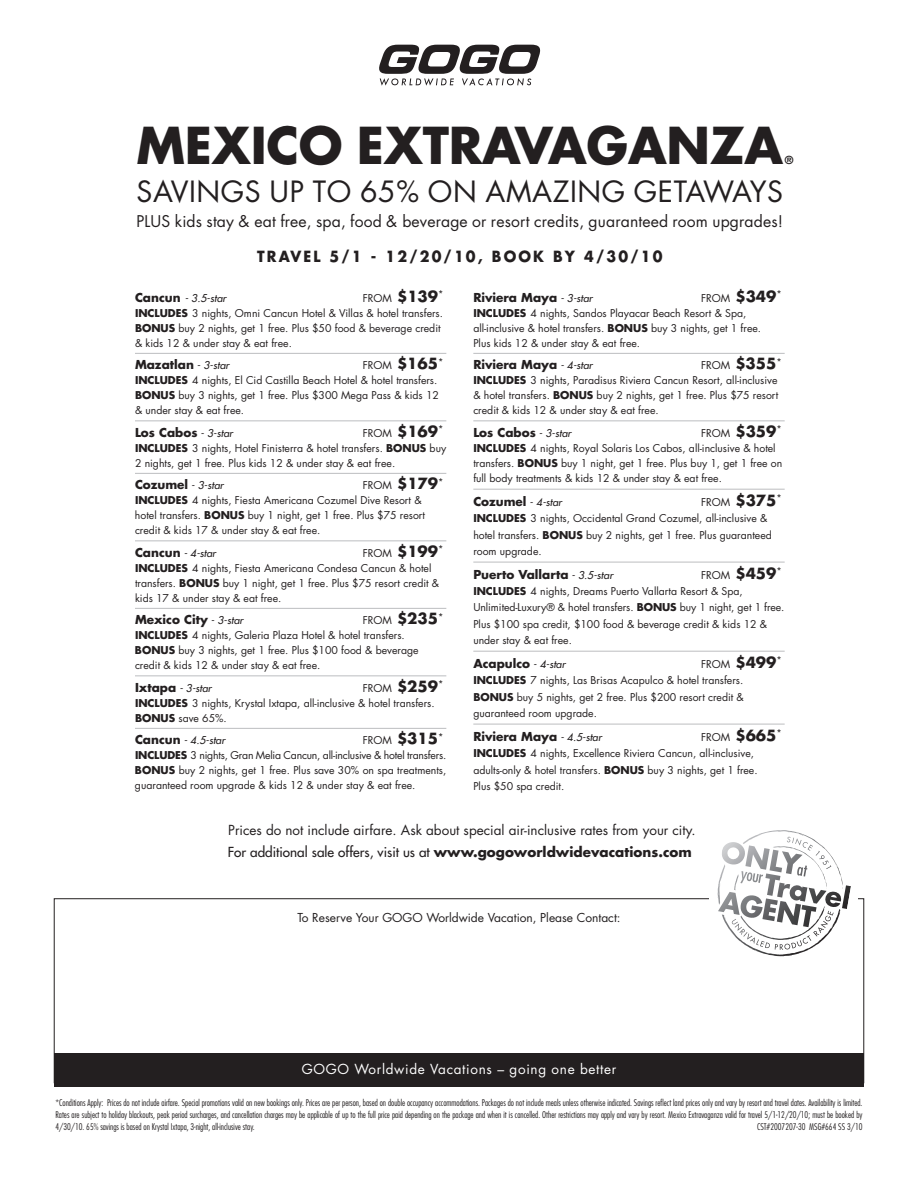
<style>
.page{position:relative;width:918px;height:1188px;background:#fff}
.page>*{position:absolute;margin:0;border:0;box-sizing:border-box;transform-origin:0 0}
.t1{font:700 49.5px "Futura";letter-spacing:-.005em;color:#231f20}
.t2{font:28.5px "Futura";letter-spacing:.02em;color:#231f20}
.t3{font:15.75px "Futura";letter-spacing:.01em;color:#231f20}
.t4{font:700 15px "Futura";letter-spacing:.15em;color:#231f20;scale:.95 1}
.t5{font:13.5px/22.5px "Futura";color:#231f20}
.t6{font:13.5px "Futura";letter-spacing:.05em;color:#fff}
.t7{font:700 12px "Futura";color:#231f20}
.t8{font:12px "Futura";color:#231f20}
.t9{font:700 10.8px "Futura";color:#231f20}
.t10{font:10.5px/15px "Futura";color:#231f20}
.t11{font:italic 10.5px "Futura";color:#231f20}
.t12{font:300 condensed 9px/12px "Futura";color:#231f20;text-align:justify}
.s1{font-weight:700;font-size:15px}
.s2{font-weight:700}
.s3{font-weight:400;font-style:italic;font-size:10.5px}
.s4{font-weight:700;font-style:normal;font-size:12px}
.s5{font-style:inherit}
</style>
<div class="page">
<div style="left:54px;top:1053px;width:810px;height:34px;background:#231f20"></div>
<svg style="left:717px;top:830px;width:134px;height:127px"></svg>
<svg style="left:379px;top:45px;width:161px;height:41px"></svg>
<hr style="left:135px;top:353px;width:311px;height:1px;background:#bcbdc0">
<hr style="left:135px;top:420px;width:311px;height:1px;background:#bcbdc0">
<hr style="left:135px;top:473px;width:311px;height:1px;background:#bcbdc0">
<hr style="left:135px;top:540px;width:311px;height:1px;background:#bcbdc0">
<hr style="left:135px;top:608px;width:311px;height:1px;background:#bcbdc0">
<hr style="left:135px;top:675px;width:311px;height:1px;background:#bcbdc0">
<hr style="left:135px;top:728px;width:311px;height:1px;background:#bcbdc0">
<hr style="left:473px;top:353px;width:312px;height:1px;background:#bcbdc0">
<hr style="left:473px;top:420px;width:312px;height:1px;background:#bcbdc0">
<hr style="left:473px;top:489px;width:312px;height:1px;background:#bcbdc0">
<hr style="left:473px;top:562px;width:312px;height:1px;background:#bcbdc0">
<hr style="left:473px;top:651px;width:312px;height:1px;background:#bcbdc0">
<hr style="left:473px;top:724px;width:312px;height:1px;background:#bcbdc0">
<h1 class="t1" style="left:136px;top:123px;width:648px">MEXICO EXTRAVAGANZA</h1>
<h2 class="t2" style="left:136px;top:178px;width:648px">SAVINGS UP TO 65% ON AMAZING GETAWAYS</h2>
<h3 class="t3" style="left:136px;top:214px;width:648px">PLUS kids stay &amp; eat free, spa, food &amp; beverage or resort credits, guaranteed room upgrades!</h3>
<h3 class="t4" style="left:257px;top:250px;width:428px">TRAVEL 5/1 - 12/20/10, BOOK BY 4/30/10</h3>
<p class="t9" style="left:785px;top:155px;width:10px">®</p>
<p class="t10" style="left:135px;top:291px;width:310px;text-indent:228px">FROM <span class="s1">$139</span><sup>* </sup><span class="s2">INCLUDES</span> 3 nights, Omni Cancun Hotel &amp; Villas &amp; hotel transfers.<br><span class="s2">BONUS</span> buy 2 nights, get 1 free. Plus $50 food &amp; beverage credit &amp; kids 12 &amp; under stay &amp; eat free.</p>
<p class="t7" style="left:135px;top:359px;width:96px">Mazatlan <span class="s3">- 3-star</span></p>
<p class="t11" style="left:135px;top:293px;width:93px"><span class="s4">Cancun</span> - 3.5-star</p>
<p class="t10" style="left:135px;top:359px;width:310px;text-indent:228px">FROM <span class="s1">$165</span><sup>* </sup><span class="s2">INCLUDES</span> 4 nights, El Cid Castilla Beach Hotel &amp; hotel transfers.<br><span class="s2">BONUS</span> buy 3 nights, get 1 free. Plus $300 Mega Pass &amp; kids 12 &amp; under stay &amp; eat free.</p>
<p class="t7" style="left:135px;top:427px;width:99px">Los Cabos <span class="s3">- 3-star</span></p>
<p class="t10" style="left:135px;top:426px;width:313px;text-indent:228px">FROM <span class="s1">$169</span><sup>*<br></sup><span class="s2">INCLUDES</span> 3 nights, Hotel Finisterra &amp; hotel transfers. <span class="s2">BONUS</span> buy<br>2 nights, get 1 free. Plus kids 12 &amp; under stay &amp; eat free.</p>
<p class="t7" style="left:135px;top:479px;width:90px">Cozumel <span class="s3">- 3-star</span></p>
<p class="t10" style="left:135px;top:479px;width:310px;text-indent:228px">FROM <span class="s1">$179</span><sup>* </sup><span class="s2">INCLUDES</span> 4 nights, Fiesta Americana Cozumel Dive Resort &amp; hotel transfers. <span class="s2">BONUS</span> buy 1 night, get 1 free. Plus $75 resort credit &amp; kids 17 &amp; under stay &amp; eat free.</p>
<p class="t11" style="left:135px;top:548px;width:83px"><span class="s4">Cancun</span> - 4-star</p>
<p class="t10" style="left:135px;top:546px;width:310px;text-indent:228px">FROM <span class="s1">$199</span><sup>* </sup><span class="s2">INCLUDES</span> 4 nights, Fiesta Americana Condesa Cancun &amp; hotel transfers. <span class="s2">BONUS</span> buy 1 night, get 1 free. Plus $75 resort credit &amp; kids 17 &amp; under stay &amp; eat free.</p>
<p class="t7" style="left:135px;top:614px;width:110px">Mexico City <span class="s3">- 3-star</span></p>
<p class="t10" style="left:135px;top:614px;width:310px;text-indent:228px">FROM <span class="s1">$235</span><sup>* </sup><span class="s2">INCLUDES</span> 4 nights, Galeria Plaza Hotel &amp; hotel transfers.<br><span class="s2">BONUS</span> buy 3 nights, get 1 free. Plus $100 food &amp; beverage credit &amp; kids 12 &amp; under stay &amp; eat free.</p>
<p class="t11" style="left:135px;top:683px;width:78px"><span class="s4">Ixtapa</span> - 3-star</p>
<p class="t10" style="left:135px;top:681px;width:310px;text-indent:228px">FROM <span class="s1">$259</span><sup>*<br></sup><span class="s2">INCLUDES</span> 3 nights, Krystal Ixtapa, all-inclusive &amp; hotel transfers.<br><span class="s2">BONUS</span> save 65%.</p>
<p class="t11" style="left:135px;top:735px;width:92px"><span class="s4">Cancun</span> - 4.5-star</p>
<p class="t10" style="left:135px;top:734px;width:313px;text-indent:228px">FROM <span class="s1">$315</span><sup>* </sup><span class="s2">INCLUDES</span> 3 nights, Gran Melia Cancun, all-inclusive &amp; hotel transfers.<br><span class="s2">BONUS</span> buy 2 nights, get 1 free. Plus save 30% on spa treatments, guaranteed room upgrade &amp; kids 12 &amp; under stay &amp; eat free.</p>
<p class="t10" style="left:473px;top:291px;width:310px;text-indent:228px">FROM <span class="s1">$349</span><sup>* </sup><span class="s2">INCLUDES</span> 4 nights, Sandos Playacar Beach Resort &amp; Spa, all-inclusive &amp; hotel transfers. <span class="s2">BONUS</span> buy 3 nights, get 1 free.<br>Plus kids 12 &amp; under stay &amp; eat free.</p>
<p class="t7" style="left:473px;top:359px;width:121px">Riviera Maya <span class="s3">- 4-star</span></p>
<p class="t7" style="left:473px;top:292px;width:121px">Riviera Maya <span class="s3">- 3-star</span></p>
<p class="t10" style="left:473px;top:359px;width:310px;text-indent:228px">FROM <span class="s1">$355</span><sup>* </sup><span class="s2">INCLUDES</span> 3 nights, Paradisus Riviera Cancun Resort, all-inclusive &amp; hotel transfers. <span class="s2">BONUS</span> buy 2 nights, get 1 free. Plus $75 resort credit &amp; kids 12 &amp; under stay &amp; eat free.</p>
<p class="t7" style="left:473px;top:427px;width:99px">Los Cabos <span class="s3">- 3-star</span></p>
<p class="t10" style="left:473px;top:426px;width:310px;text-indent:228px">FROM <span class="s1">$359</span><sup>* </sup><span class="s2">INCLUDES</span> 4 nights, Royal Solaris Los Cabos, all-inclusive &amp; hotel transfers. <span class="s2">BONUS</span> buy 1 night, get 1 free. Plus buy 1, get 1 free on full body treatments &amp; kids 12 &amp; under stay &amp; eat free.</p>
<p class="t7" style="left:473px;top:496px;width:90px">Cozumel <span class="s3">- 4-star</span></p>
<p class="t10" style="left:473px;top:495px;width:310px;line-height:16.4px;text-indent:228px">FROM <span class="s1">$375</span><sup>* </sup><span class="s2">INCLUDES</span> 3 nights, Occidental Grand Cozumel, all-inclusive &amp; hotel transfers. <span class="s2">BONUS</span> buy 2 nights, get 1 free. Plus guaranteed room upgrade.</p>
<p class="t7" style="left:473px;top:569px;width:141px">Puerto Vallarta <span class="s3">- 3.5-star</span></p>
<p class="t10" style="left:473px;top:568px;width:313px;line-height:16.4px;text-indent:228px">FROM <span class="s1">$459</span><sup>* </sup><span class="s2">INCLUDES</span> 4 nights, Dreams Puerto Vallarta Resort &amp; Spa, Unlimited-Luxury® &amp; hotel transfers. <span class="s2">BONUS</span> buy 1 night, get 1 free.<br>Plus $100 spa credit, $100 food &amp; beverage credit &amp; kids 12 &amp; under stay &amp; eat free.</p>
<p class="t7" style="left:473px;top:658px;width:94px">Acapulco <span class="s3">- 4-star</span></p>
<p class="t10" style="left:473px;top:657px;width:310px;line-height:16.4px;text-indent:228px">FROM <span class="s1">$499</span><sup>* </sup><span class="s2">INCLUDES</span> 7 nights, Las Brisas Acapulco &amp; hotel transfers.<br><span class="s2">BONUS</span> buy 5 nights, get 2 free. Plus $200 resort credit &amp; guaranteed room upgrade.</p>
<p class="t7" style="left:473px;top:731px;width:130px">Riviera Maya <span class="s3">- 4.5-star</span></p>
<p class="t10" style="left:473px;top:730px;width:310px;line-height:16.4px;text-indent:228px">FROM <span class="s1">$665</span><sup>* </sup><span class="s2">INCLUDES</span> 4 nights, Excellence Riviera Cancun, all-inclusive, adults-only &amp; hotel transfers. <span class="s2">BONUS</span> buy 3 nights, get 1 free.<br>Plus $50 spa credit.</p>
<p class="t5" style="left:228px;top:820px;width:469px">Prices do not include airfare. Ask about special air-inclusive rates from your city.<br><span class="s5">For additional sale offers, visit us at</span> <span class="s2">www.gogoworldwidevacations.com</span></p>
<p class="t8" style="left:297px;top:912px;width:325px">To Reserve Your GOGO Worldwide Vacation, Please Contact:</p>
<p class="t6" style="left:302px;top:1063px;width:316px">GOGO Worldwide Vacations – going one better</p>
<p class="t12" style="left:56px;top:1098px;width:809px">*Conditions Apply: Prices do not include airfare. Special promotions valid on new bookings only. Prices are per person, based on double occupancy accommodations. Packages do not include meals unless otherwise indicated. Savings reflect land prices only and vary by resort and travel dates. Availability is limited.<br>Rates are subject to holiday blackouts, peak period surcharges, and cancellation charges may be applicable of up to the full price paid depending on the package and when it is cancelled. Other restrictions may apply and vary by resort. Mexico Extravaganza valid for travel 5/1-12/20/10; must be booked by 4/30/10. 65% savings is based on Krystal Ixtapa, 3-night, all-inclusive stay.</p>
<p class="t12" style="left:757px;top:1122px;width:107px">CST#2007207-30 MSG#664 SS 3/10</p>
</div>
